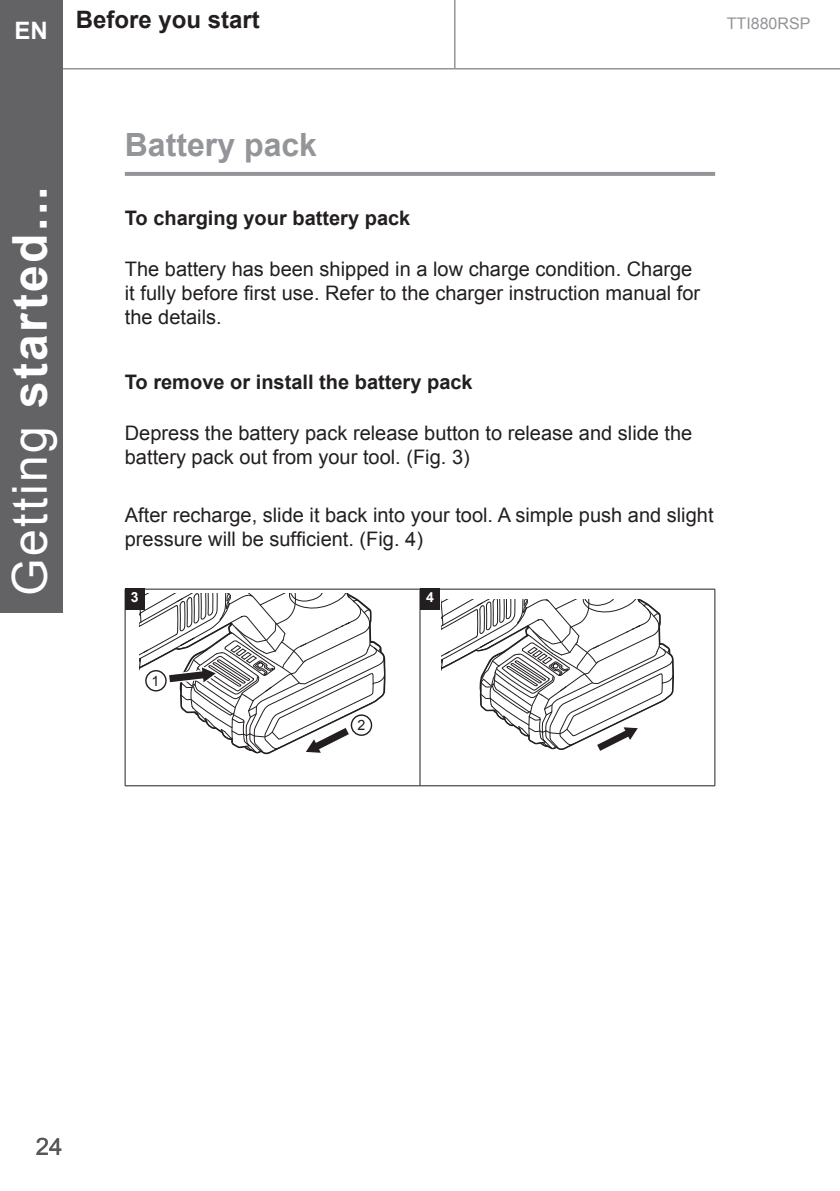
<style>
.page{position:relative;width:840px;height:1191px;background:#fff}
.page>*{position:absolute;margin:0;border:0;box-sizing:border-box;transform-origin:0 0}
.t1{font:700 48px "Arial";letter-spacing:.05em;color:#fff}
.t2{font:700 32px "Arial";color:#939598}
.t3{font:700 24px "Arial";color:#231f20}
.t4{font:24px "Arial";color:#57585a}
.t5{font:700 24px "Arial";color:#fff}
.t6{font:20px/24px "Arial";color:#231f20}
.t7{font:700 20px "Arial";color:#231f20}
.t8{font:16px "Arial";color:#939598}
.t9{font:14.2px "Arial";color:#231f20}
.t10{font:700 14px "Arial";color:#fff}
.s1{font-weight:400}
</style>
<div class="page">
<hr style="left:454px;top:0;width:1px;height:68px;background:#939698">
<hr style="left:62px;top:68px;width:777px;height:1px;background:#939598">
<div style="left:0;top:0;width:63px;height:612px;background:#636366"></div>
<hr style="left:125px;top:172px;width:589px;height:4px;background:#939598">
<hr style="left:125px;top:589px;width:295px;height:1px;background:#231f20">
<hr style="left:125px;top:589px;width:1px;height:196px;background:#231f20">
<hr style="left:420px;top:589px;width:294px;height:1px;background:#231f20">
<hr style="left:419px;top:589px;width:1px;height:196px;background:#231f20">
<hr style="left:714px;top:589px;width:1px;height:196px;background:#231f20">
<hr style="left:125px;top:785px;width:295px;height:1px;background:#231f20">
<hr style="left:420px;top:785px;width:294px;height:1px;background:#231f20">
<svg style="left:139px;top:594px;width:247px;height:161px"></svg>
<svg style="left:441px;top:599px;width:233px;height:152px"></svg>
<div style="left:125px;top:588px;width:20px;height:21px;background:#231f20"></div>
<div style="left:420px;top:588px;width:19px;height:21px;background:#231f20"></div>
<p class="t3" style="left:76px;top:4px;width:186px">Before you start</p>
<p class="t5" style="left:15px;top:15px;width:35px">EN</p>
<p class="t8" style="left:726px;top:13px;width:85px">TTI880RSP</p>
<h1 class="t1" style="left:-2px;top:595px;width:410px;rotate:-90deg"><span class="s1">Getting</span> started...</h1>
<h2 class="t2" style="left:125px;top:123px;width:194px">Battery pack</h2>
<p class="t7" style="left:125px;top:205px;width:287px">To charging your battery pack</p>
<p class="t6" style="left:125px;top:257px;width:576px">The battery has been shipped in a low charge condition. Charge it fully before first use. Refer to the charger instruction manual for the details.</p>
<p class="t7" style="left:125px;top:369px;width:349px">To remove or install the battery pack</p>
<p class="t6" style="left:125px;top:421px;width:568px">Depress the battery pack release button to release and slide the battery pack out from your tool. (Fig. 3)</p>
<p class="t6" style="left:125px;top:503px;width:590px">After recharge, slide it back into your tool. A simple push and slight pressure will be sufficient. (Fig. 4)</p>
<p class="t10" style="left:131px;top:588px;width:9px">3</p>
<p class="t10" style="left:426px;top:588px;width:9px">4</p>
<p class="t9" style="left:151px;top:671px;width:9px">1</p>
<p class="t9" style="left:357px;top:715px;width:9px">2</p>
<p class="t4" style="left:36px;top:1130px;width:28px">24</p>
</div>
